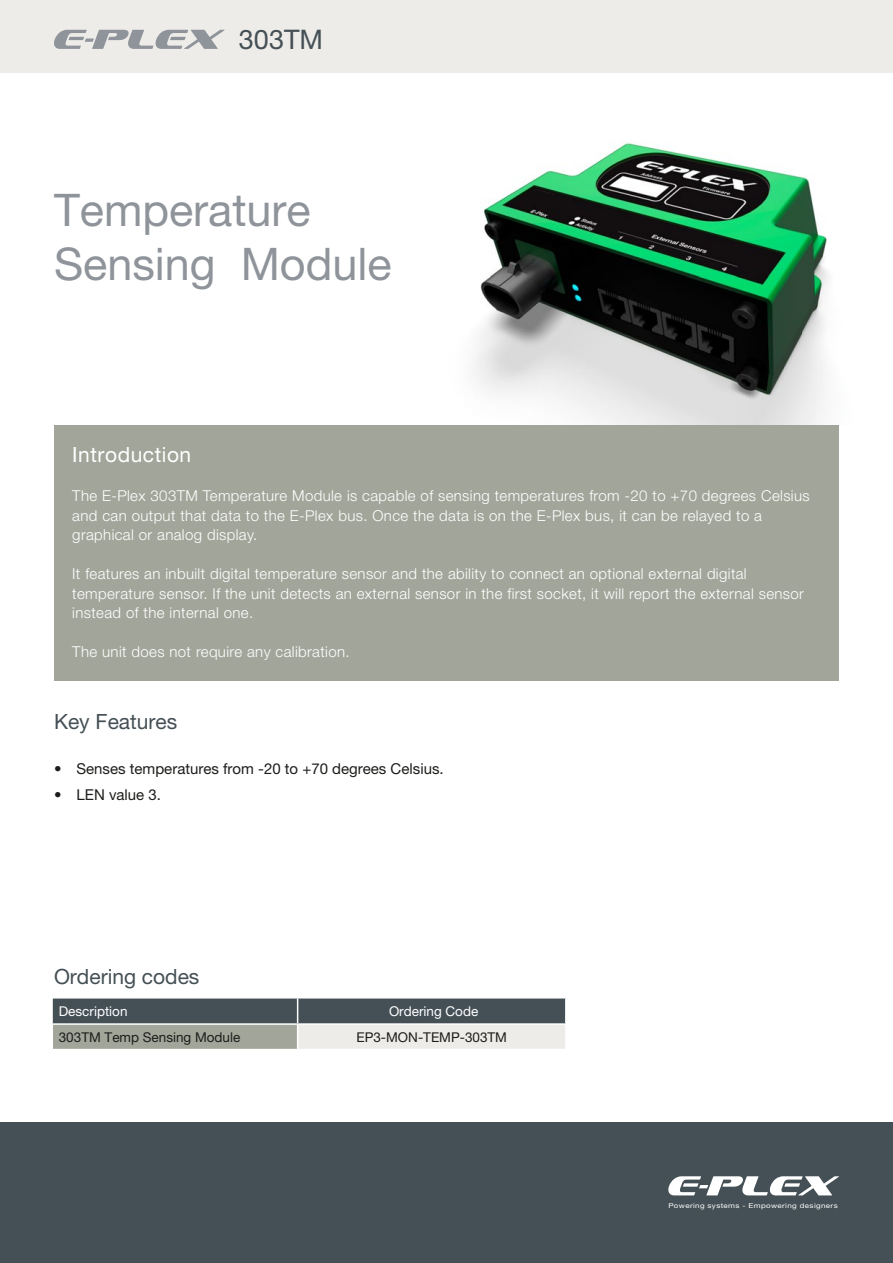
<style>
.page{position:relative;width:893px;height:1263px;background:#fff}
.page>*{position:absolute;margin:0;border:0;box-sizing:border-box;transform-origin:0 0}
.t1{font:45px/54px "Helvetica Neue LT Pro";color:#8f949b}
.t2{font:27px "Helvetica Neue LT Pro";color:#445055}
.t3{font:21px "Helvetica Neue LT Pro";color:#445055}
.t4{font:21px "Helvetica Neue LT Pro";letter-spacing:.025em;color:#fff}
.t5{font:300 15px/19.5px "Helvetica Neue LT Pro";letter-spacing:.025em;color:#fff}
.t6{font:15px "Helvetica Neue LT Pro";color:#1d1d1b}
.t7{font:13.5px "Helvetica Neue LT Pro";color:#1d1d1b}
.t8{font:13.5px "Helvetica Neue LT Pro";color:#fff}
.t9{font:6.75px "Helvetica Neue LT Pro";letter-spacing:.045em;color:#fff;scale:1.19 1}
</style>
<div class="page">
<div style="left:0;top:1123px;width:893px;height:140px;background:#445055"></div>
<div style="left:0;top:0;width:893px;height:72px;background:#edece8"></div>
<svg style="left:668px;top:1176px;width:171px;height:19px"></svg>
<svg style="left:54px;top:30px;width:171px;height:19px"></svg>
<img style="left:475px;top:143px;width:354px;height:282px">
<div style="left:54px;top:425px;width:785px;height:255px;background:#a2a599"></div>
<svg style="left:53px;top:998px;width:513px;height:51px;background:#8a918f"></svg>
<hr style="left:565px;top:1025px;width:2px;height:24px;background:#fff">
<h2 class="t2" style="left:239px;top:23px;width:86px">303TM</h2>
<h1 class="t1" style="left:54px;top:183px;width:339px">Temperature<br>Sensing Module</h1>
<h3 class="t4" style="left:72px;top:442px;width:120px">Introduction</h3>
<p class="t5" style="left:72px;top:486px;width:739px">The E-Plex 303TM Temperature Module is capable of sensing temperatures from -20 to +70 degrees Celsius and can output that data to the E-Plex bus. Once the data is on the E-Plex bus, it can be relayed to a graphical or analog display.</p>
<p class="t5" style="left:72px;top:564px;width:733px">It features an inbuilt digital temperature sensor and the ability to connect an optional external digital temperature sensor. If the unit detects an external sensor in the first socket, it will report the external sensor instead of the internal one.</p>
<p class="t5" style="left:72px;top:642px;width:279px">The unit does not require any calibration.</p>
<h3 class="t3" style="left:54px;top:709px;width:125px">Key Features</h3>
<p class="t6" style="left:54px;top:760px;width:391px">• Senses temperatures from -20 to +70 degrees Celsius.</p>
<p class="t6" style="left:54px;top:786px;width:108px">• LEN value 3.</p>
<h3 class="t3" style="left:54px;top:964px;width:147px">Ordering codes</h3>
<p class="t8" style="left:59px;top:1003px;width:70px">Description</p>
<p class="t8" style="left:389px;top:1003px;width:91px">Ordering Code</p>
<p class="t7" style="left:59px;top:1029px;width:183px">303TM Temp Sensing Module</p>
<p class="t7" style="left:356px;top:1029px;width:152px">EP3-MON-TEMP-303TM</p>
<p class="t9" style="left:668px;top:1201px;width:144px">Powering systems - Empowering designers</p>
</div>
